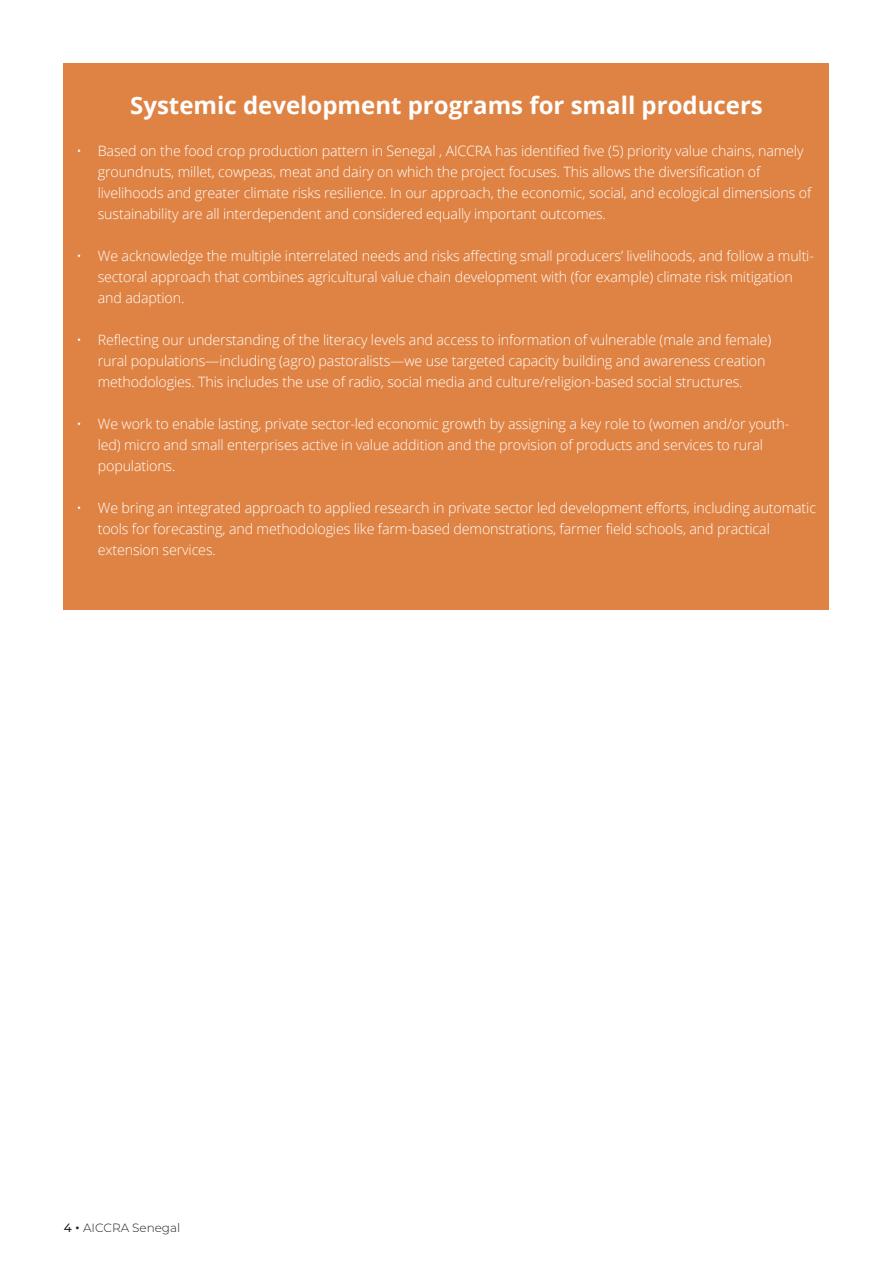
<style>
.page{position:relative;width:893px;height:1263px;background:#fff}
.page>*{position:absolute;margin:0;border:0;box-sizing:border-box;transform-origin:0 0}
.Heading_2{font:700 24px "Open Sans";color:#fff}
.t1{font:300 14.25px/21px "Open Sans";letter-spacing:-.01em;color:#fff}
.t2{font:300 12px "Montserrat";color:#231f20}
.s1{font-weight:500}
.s2{font-weight:500;font-size:15px}
</style>
<div class="page">
<div style="left:64px;top:64px;width:765px;height:546px;background:#df8344"></div>
<p class="Heading_2" style="left:130px;top:88px;width:634px">Systemic development programs for small producers</p>
<p class="t1" style="left:98px;top:140px;width:715px;text-indent:-21px">• Based on the food crop production pattern in Senegal , AICCRA has identified five (5) priority value chains, namely groundnuts, millet, cowpeas, meat and dairy on which the project focuses. This allows the diversification of livelihoods and greater climate risks resilience. In our approach, the economic, social, and ecological dimensions of sustainability are all interdependent and considered equally important outcomes.</p>
<p class="t1" style="left:98px;top:245px;width:718px;text-indent:-21px">• We acknowledge the multiple interrelated needs and risks affecting small producers’ livelihoods, and follow a multi&shy;sectoral approach that combines agricultural value chain development with (for example) climate risk mitigation and adaption.</p>
<p class="t1" style="left:98px;top:329px;width:675px;text-indent:-21px">• Reflecting our understanding of the literacy levels and access to information of vulnerable (male and female) rural populations—including (agro) pastoralists—we use targeted capacity building and awareness creation methodologies. This includes the use of radio, social media and culture/religion-based social structures.</p>
<p class="t1" style="left:98px;top:413px;width:693px;text-indent:-21px">• We work to enable lasting, private sector-led economic growth by assigning a key role to (women and/or youth&shy;led) micro and small enterprises active in value addition and the provision of products and services to rural populations.</p>
<p class="t1" style="left:98px;top:497px;width:720px;text-indent:-21px">• We bring an integrated approach to applied research in private sector led development efforts, including automatic tools for forecasting, and methodologies like farm-based demonstrations, farmer field schools, and practical extension services.</p>
<p class="t2" style="left:64px;top:1219px;width:118px"><span class="s1">4</span> <span class="s2">•</span> AICCRA Senegal</p>
</div>
